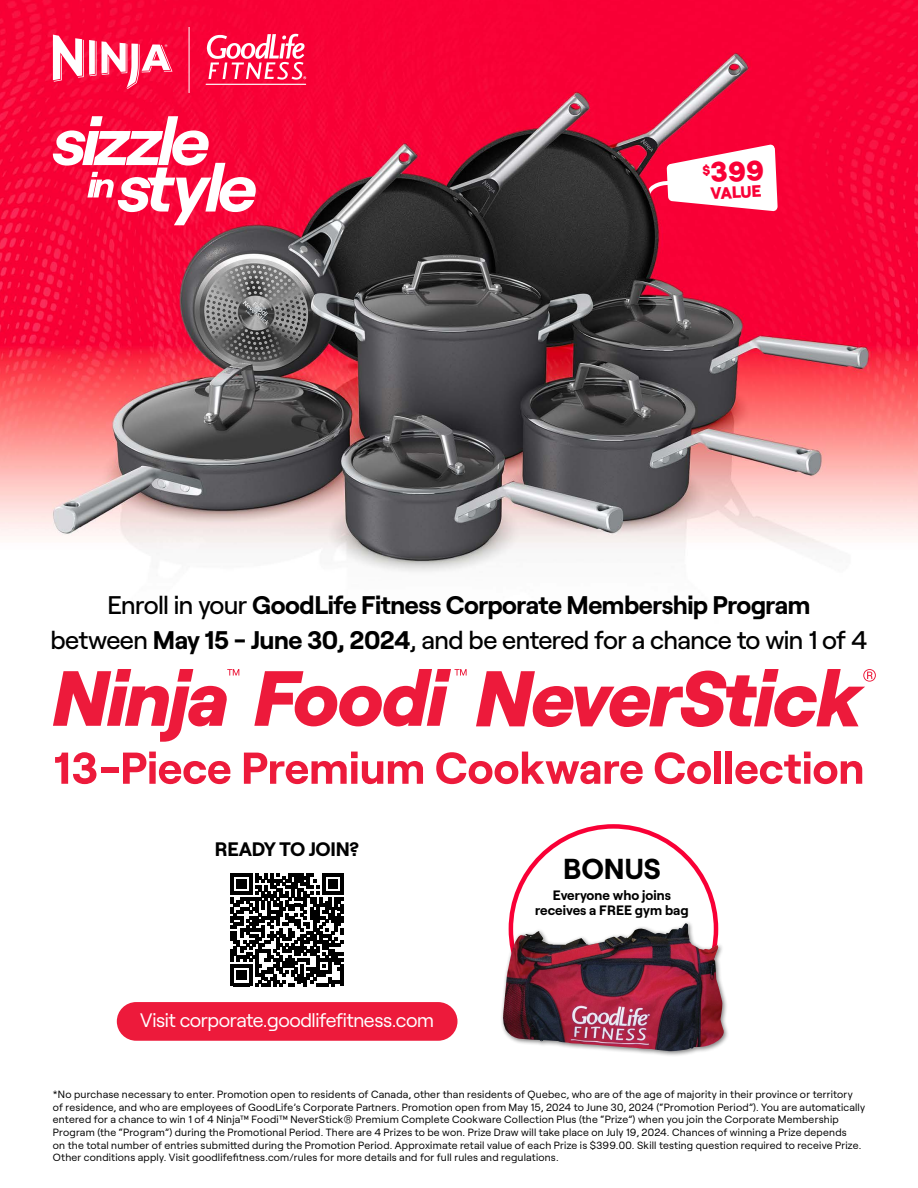
<style>
.page{position:relative;width:918px;height:1188px;background:#fff}
.page>*{position:absolute;margin:0;border:0;box-sizing:border-box;transform-origin:0 0}
.t1{font:700 28.8px "Roobert";color:#000}
.t2{font:800 28.5px "Roobert";color:#f90036}
.t3{font:700 25.5px/34.5px "Roobert";letter-spacing:-.02em;color:#000;text-align:center}
.t4{font:19.5px "Roobert";letter-spacing:-.02em;color:#fff}
.t5{font:700 19.5px "Roobert";letter-spacing:-.02em;color:#000}
.t6{font:800 16.5px "Roobert";color:#f90036}
.t7{font:700 13.65px/15.3px "Roobert";color:#000;text-align:center}
.t8{font:10.5px/12.6px "Roobert";letter-spacing:.02em;color:#000}
.s1{font-weight:500}
</style>
<div class="page">
<img style="left:0;top:0;width:918px;height:572px">
<svg style="left:644px;top:144px;width:134px;height:67px"></svg>
<svg style="left:52px;top:116px;width:205px;height:109px"></svg>
<svg style="left:55px;top:752px;width:41px;height:32px"></svg>
<div style="left:101px;top:767px;width:17px;height:5px;background:#ed1a3b"></div>
<svg style="left:244px;top:752px;width:179px;height:32px"></svg>
<svg style="left:436px;top:752px;width:207px;height:32px"></svg>
<svg style="left:655px;top:752px;width:56px;height:32px"></svg>
<div style="left:715px;top:752px;width:6px;height:32px;background:#ed1a3b"></div>
<div style="left:726px;top:752px;width:6px;height:32px;background:#ed1a3b"></div>
<svg style="left:735px;top:752px;width:127px;height:32px"></svg>
<svg style="left:123px;top:752px;width:107px;height:32px"></svg>
<div style="left:500px;top:921px;width:230px;height:136px;background:#000;opacity:.5"></div>
<img style="left:502px;top:923px;width:222px;height:128px">
<div style="left:117px;top:1002px;width:340px;height:39px;background:#ed1a3b;border-radius:19px"></div>
<svg style="left:231px;top:874px;width:112px;height:112px"></svg>
<hr style="left:340px;top:965px;width:3px;height:21px;background:#000">
<svg style="left:476px;top:669px;width:400px;height:58px"></svg>
<svg style="left:53px;top:669px;width:414px;height:73px"></svg>
<svg style="left:53px;top:35px;width:43px;height:47px"></svg>
<svg style="left:102px;top:41px;width:71px;height:48px"></svg>
<hr style="left:206px;top:84px;width:100px;height:1px;background:#fff">
<svg style="left:207px;top:34px;width:99px;height:46px"></svg>
<hr style="left:189px;top:27px;width:1px;height:66px;background:#fff">
<h2 class="t2" style="left:702px;top:151px;width:63px;rotate:-3deg"><sup>$</sup>399</h2>
<h3 class="t6" style="left:710px;top:180px;width:52px;rotate:-2deg">VALUE</h3>
<h3 class="t3" style="left:50px;top:586px;width:819px"><span class="s1">Enroll in your</span> GoodLife Fitness Corporate Membership Program<br><span class="s1">between</span> May 15 - June 30, 2024<span class="s1">, and be entered for a chance to win 1 of 4</span></h3>
<h3 class="t5" style="left:215px;top:834px;width:146px">READY TO JOIN?</h3>
<h3 class="t4" style="left:140px;top:1006px;width:295px">Visit corporate.goodlifefitness.com</h3>
<h1 class="t1" style="left:563px;top:846px;width:99px">BONUS</h1>
<h3 class="t7" style="left:535px;top:886px;width:155px">Everyone who joins receives a FREE gym bag</h3>
<p class="t8" style="left:53px;top:1087px;width:814px">*No purchase necessary to enter. Promotion open to residents of Canada, other than residents of Quebec, who are of the age of majority in their province or territory of residence, and who are employees of GoodLife’s Corporate Partners. Promotion open from May 15, 2024 to June 30, 2024 (“Promotion Period”). You are automatically entered for a chance to win 1 of 4 Ninja™ Foodi™ NeverStick® Premium Complete Cookware Collection Plus (the “Prize”) when you join the Corporate Membership Program (the “Program”) during the Promotional Period. There are 4 Prizes to be won. Prize Draw will take place on July 19, 2024. Chances of winning a Prize depends<br>on the total number of entries submitted during the Promotion Period. Approximate retail value of each Prize is $399.00. Skill testing question required to receive Prize.<br>Other conditions apply. Visit goodlifefitness.com/rules for more details and for full rules and regulations.</p>
</div>
